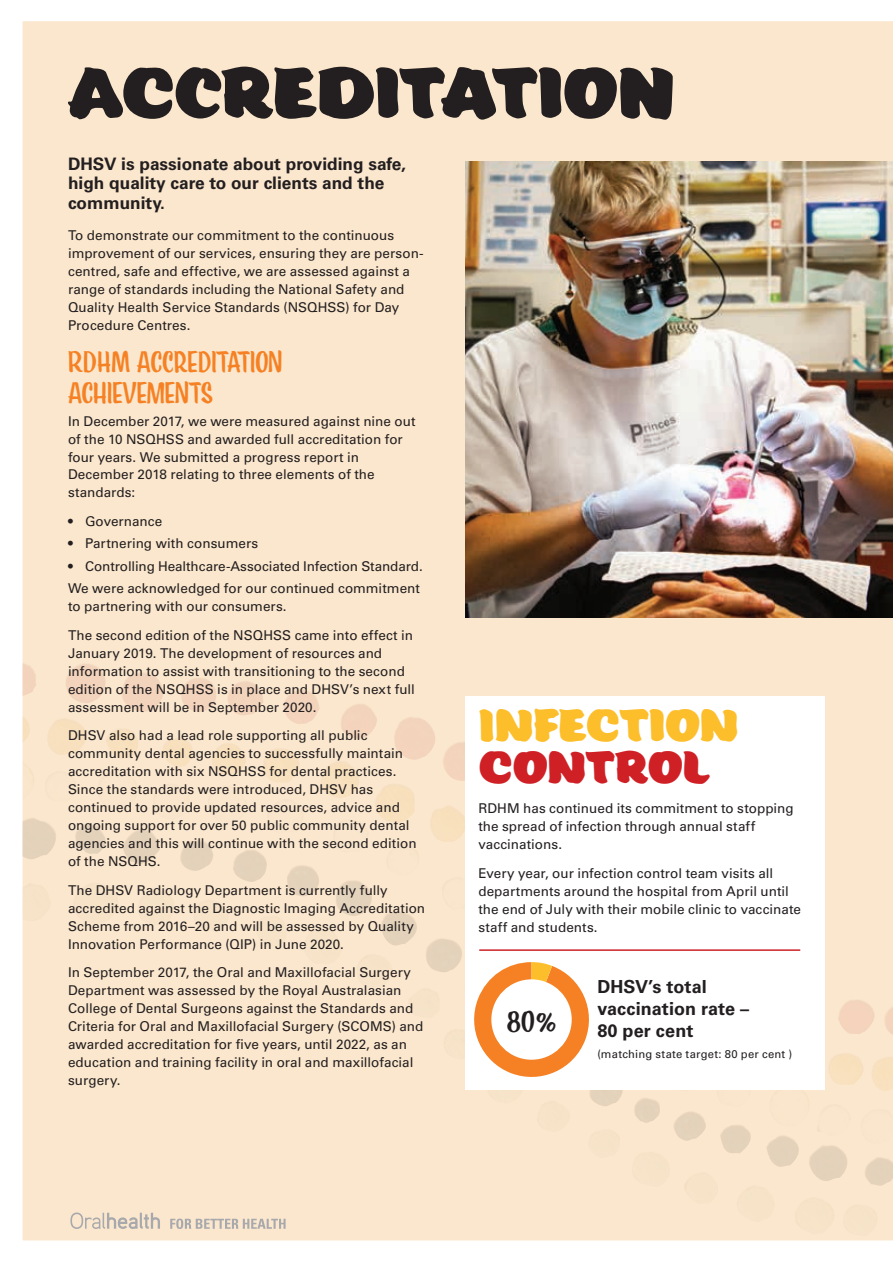
<style>
.page{position:relative;width:893px;height:1263px;background:#fff}
.page>*{position:absolute;margin:0;border:0;box-sizing:border-box;transform-origin:0 0}
.t1{font:700 66px "Eds Market";letter-spacing:-.02em;color:#231f20}
.t2{font:700 42px "Eds Market";letter-spacing:.005em;color:#fdbe2c}
.t3{font:700 42px "Eds Market";letter-spacing:-.005em;color:#cf2026}
.t4{font:27.75px/31.5px "Eds Market Narrow";color:#f58124}
.t5{font:27.75px "Eds Market Narrow";color:#231f20}
.t6{font:700 18px/21.8px "Univers LT Std";letter-spacing:.005em;color:#231f20}
.t7{font:700 17.25px/19.5px "Univers LT Std";color:#231f20}
.t8{font:13.5px/18px "Univers LT Std";color:#231f20}
.t9{font:11.25px "Univers LT Std";letter-spacing:.025em;color:#231f20}
</style>
<div class="page">
<div style="left:22px;top:21px;width:871px;height:1220px;background:#fbe7cd"></div>
<div style="left:466px;top:696px;width:359px;height:394px;background:#fff"></div>
<svg style="left:474px;top:962px;width:115px;height:115px"></svg>
<div style="left:491px;top:979px;width:81px;height:81px;background:#fff;border-radius:50%"></div>
<hr style="left:479px;top:949px;width:321px;height:2px;background:#cf2026">
<img style="left:466px;top:162px;width:427px;height:455px">
<svg style="left:70px;top:1212px;width:90px;height:17px;background:#ded1c1"></svg>
<svg style="left:170px;top:1218px;width:116px;height:11px"></svg>
<h1 class="t1" style="left:68px;top:56px;width:607px">ACCREDITATION</h1>
<p class="t7" style="left:68px;top:154px;width:340px">DHSV is passionate about providing safe, high quality care to our clients and the community.</p>
<p class="t8" style="left:68px;top:226px;width:357px">To demonstrate our commitment to the continuous improvement of our services, ensuring they are person&shy;centred, safe and effective, we are assessed against a range of standards including the National Safety and Quality Health Service Standards (NSQHSS) for Day Procedure Centres.</p>
<h3 class="t4" style="left:68px;top:347px;width:216px">RDHM ACCREDITATION<br>ACHIEVEMENTS</h3>
<p class="t8" style="left:68px;top:412px;width:349px">In December 2017, we were measured against nine out of the 10 NSQHSS and awarded full accreditation for four years. We submitted a progress report in December 2018 relating to three elements of the standards:</p>
<p class="t8" style="left:68px;top:512px;width:96px">• Governance</p>
<p class="t8" style="left:68px;top:535px;width:192px">• Partnering with consumers</p>
<p class="t8" style="left:68px;top:555px;width:356px;line-height:22.2px">• Controlling Healthcare-Associated Infection Standard.<br>We were acknowledged for our continued commitment</p>
<p class="t8" style="left:68px;top:592px;width:347px;line-height:28.7px">to partnering with our consumers.<br>The second edition of the NSQHSS came into effect in</p>
<p class="t8" style="left:68px;top:644px;width:348px">January 2019. The development of resources and information to assist with transitioning to the second edition of the NSQHSS is in place and DHSV’s next full assessment will be in September 2020.</p>
<p class="t8" style="left:68px;top:726px;width:350px">DHSV also had a lead role supporting all public community dental agencies to successfully maintain accreditation with six NSQHSS for dental practices.<br>Since the standards were introduced, DHSV has continued to provide updated resources, advice and ongoing support for over 50 public community dental agencies and this will continue with the second edition of the NSQHS.</p>
<p class="t8" style="left:68px;top:881px;width:359px">The DHSV Radiology Department is currently fully accredited against the Diagnostic Imaging Accreditation Scheme from 2016–20 and will be assessed by Quality Innovation Performance (QIP) in June 2020.</p>
<p class="t8" style="left:68px;top:964px;width:357px">In September 2017, the Oral and Maxillofacial Surgery Department was assessed by the Royal Australasian College of Dental Surgeons against the Standards and Criteria for Oral and Maxillofacial Surgery (SCOMS) and awarded accreditation for five years, until 2022, as an education and training facility in oral and maxillofacial surgery.</p>
<h2 class="t2" style="left:478px;top:701px;width:262px">INFECTION</h2>
<h2 class="t3" style="left:478px;top:743px;width:234px">CONTROL</h2>
<p class="t8" style="left:478px;top:800px;width:317px">RDHM has continued its commitment to stopping the spread of infection through annual staff vaccinations.</p>
<p class="t8" style="left:478px;top:864px;width:324px">Every year, our infection control team visits all departments around the hospital from April until the end of July with their mobile clinic to vaccinate staff and students.</p>
<h3 class="t5" style="left:507px;top:1003px;width:51px">80%</h3>
<h3 class="t6" style="left:597px;top:976px;width:153px">DHSV’s total vaccination rate –<br>80 per cent</h3>
<p class="t9" style="left:597px;top:1048px;width:196px">(matching state target: 80 per cent )</p>
</div>
